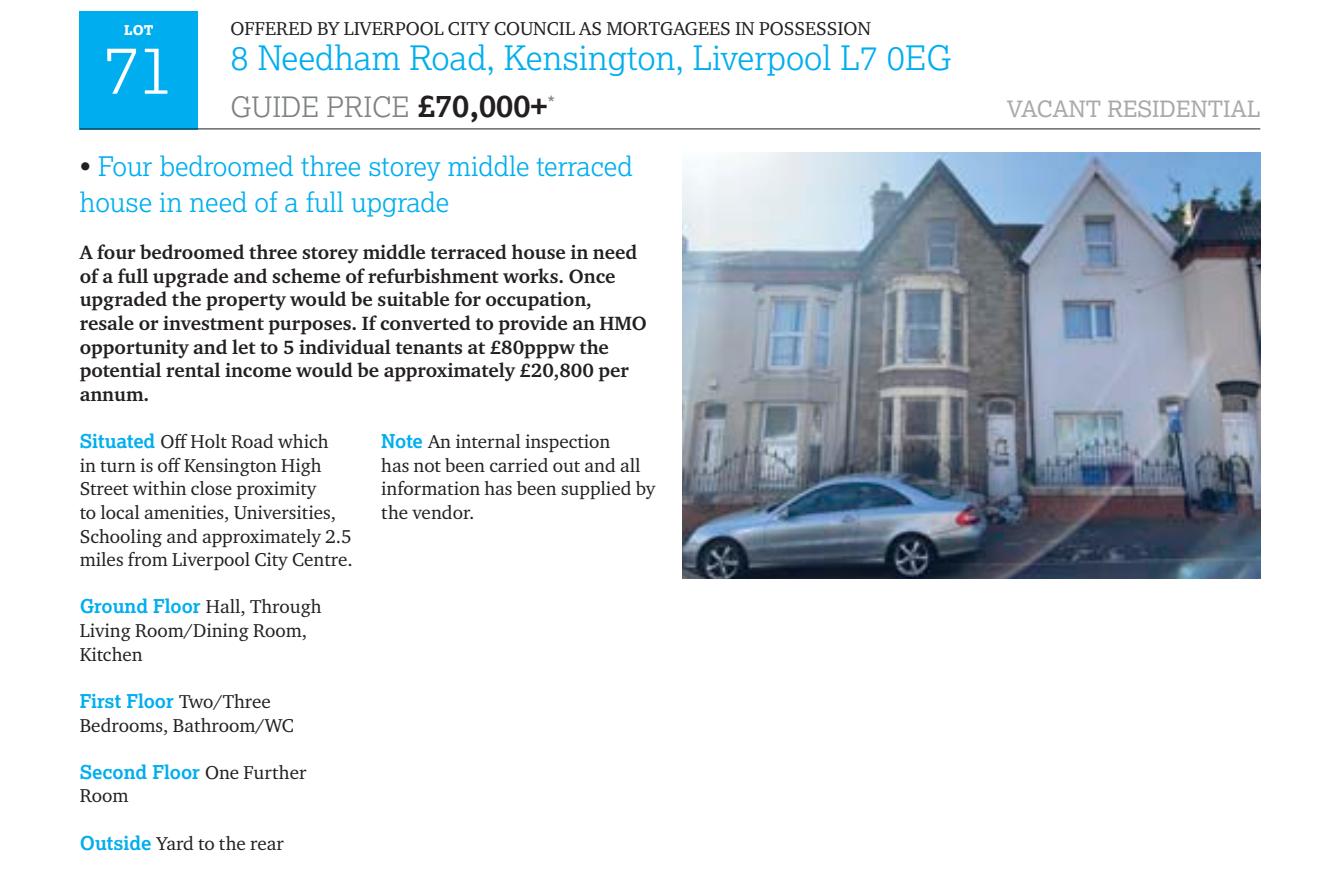
<style>
.page{position:relative;width:1338px;height:889px;background:#fff}
.page>*{position:absolute;margin:0;border:0;box-sizing:border-box;transform-origin:0 0}
.t1{font:300 67.5px "Lexia";color:#fff}
.t2{font:300 33.75px "Lexia";color:#00aeef}
.t3{font:300 28.12px "Lexia";color:#7f8284}
.t4{font:300 27px/35.3px "Lexia";color:#00aeef}
.t5{font:22.5px "Lexia";color:#a7a9ac}
.t6{font:700 19.8px/23.6px "Charter ITC Pro";color:#231f20}
.t7{font:19.12px/23.6px "Charter ITC Pro";color:#231f20}
.t8{font:700 19.12px "Lexia";color:#00aeef}
.t9{font:800 13.5px "Lexia";color:#fff}
.s1{font-weight:700;font-size:31.5px;color:#231f20}
.s2{color:#231f20}
.s3{font-family:"Lexia";font-weight:700;color:#00aeef}
.s4{font-family:"Charter ITC Pro";font-weight:400;color:#231f20}
</style>
<div class="page">
<div style="left:80px;top:11px;width:118px;height:118px;background:#00aeef"></div>
<img style="left:682px;top:153px;width:578px;height:425px">
<hr style="left:80px;top:129px;width:1180px;height:1px;background:#231f20">
<p class="t9" style="left:124px;top:21px;width:31px">LOT</p>
<h1 class="t1" style="left:103px;top:27px;width:73px">71</h1>
<p class="t7" style="left:230px;top:16px;width:642px">OFFERED BY LIVERPOOL CITY COUNCIL AS MORTGAGEES IN POSSESSION</p>
<h2 class="t2" style="left:230px;top:37px;width:722px">8 Needham Road, Kensington, Liverpool L7 0EG</h2>
<h3 class="t3" style="left:230px;top:89px;width:326px">GUIDE PRICE <span class="s1">£70,000+</span><sup>*</sup></h3>
<h3 class="t4" style="left:80px;top:148px;width:554px"><span class="s2">•</span> Four bedroomed three storey middle terraced house in need of a full upgrade</h3>
<p class="t6" style="left:80px;top:241px;width:568px">A four bedroomed three storey middle terraced house in need of a full upgrade and scheme of refurbishment works. Once upgraded the property would be suitable for occupation, resale or investment purposes. If converted to provide an HMO opportunity and let to 5 individual tenants at £80pppw the potential rental income would be approximately £20,800 per annum.</p>
<p class="t7" style="left:80px;top:429px;width:274px"><span class="s3">Situated</span> Off Holt Road which<br>in turn is off Kensington High<br>Street within close proximity<br>to local amenities, Universities,<br>Schooling and approximately 2.5 miles from Liverpool City Centre.</p>
<p class="t7" style="left:80px;top:595px;width:243px"><span class="s3">Ground Floor</span> Hall, Through<br>Living Room/Dining Room,<br>Kitchen</p>
<p class="t8" style="left:80px;top:689px;width:193px">First Floor <span class="s4">Two/Three</span></p>
<p class="t7" style="left:80px;top:713px;width:216px">Bedrooms, Bathroom/WC</p>
<p class="t8" style="left:80px;top:760px;width:228px">Second Floor <span class="s4">One Further</span></p>
<p class="t7" style="left:80px;top:784px;width:50px">Room</p>
<p class="t7" style="left:80px;top:831px;width:205px"><span class="s3">Outside</span> Yard to the rear</p>
<p class="t7" style="left:381px;top:429px;width:275px"><span class="s3">Note</span> An internal inspection<br>has not been carried out and all information has been supplied by the vendor.</p>
<p class="t5" style="left:1006px;top:95px;width:255px">VACANT RESIDENTIAL</p>
</div>
